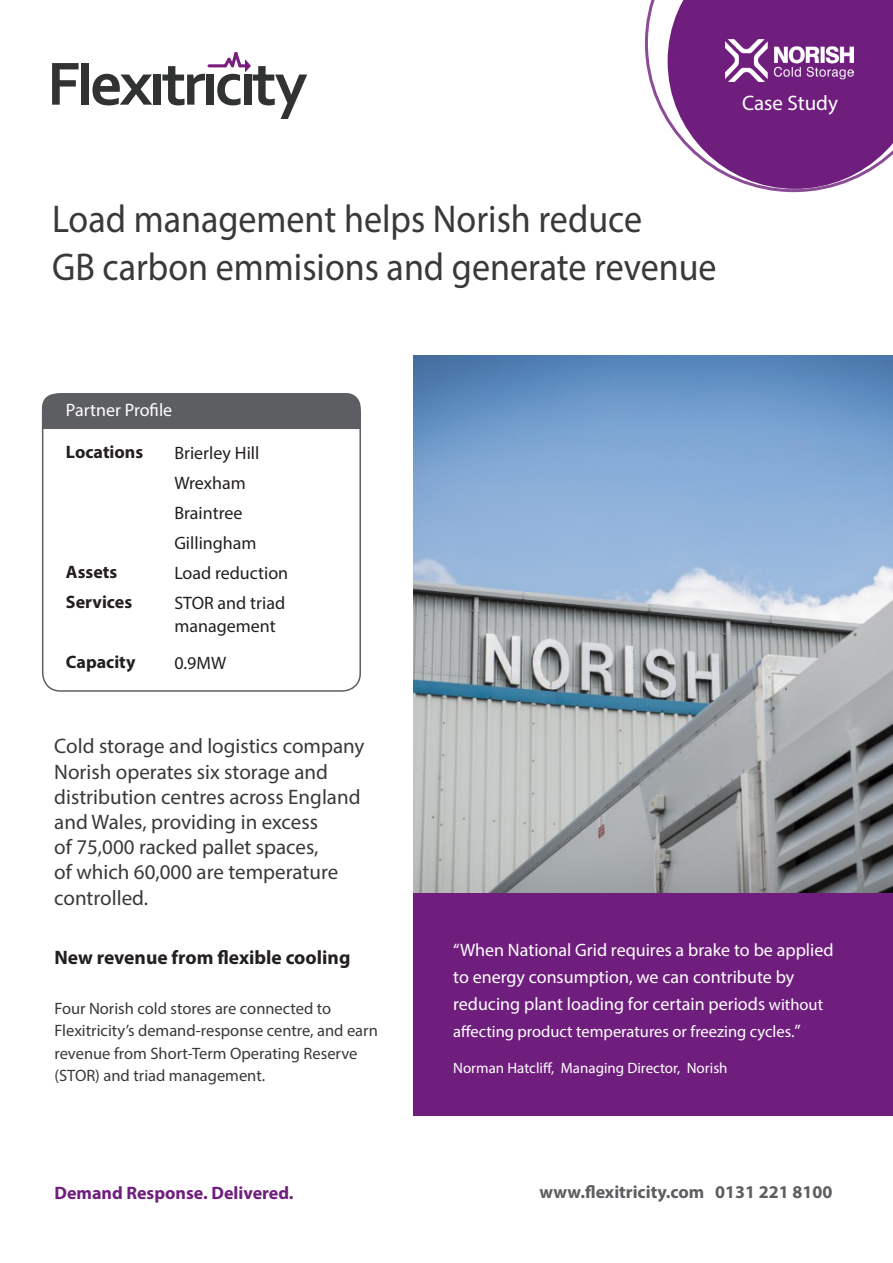
<style>
.page{position:relative;width:893px;height:1263px;background:#fff}
.page>*{position:absolute;margin:0;border:0;box-sizing:border-box;transform-origin:0 0}
.t1{font:38.85px "Myriad Pro";color:#383938;scale:.93 1}
.t2{font:21px/25.2px "Myriad Pro";color:#383938}
.t3{font:21px "Myriad Pro";color:#fff}
.t4{font:700 19.5px "Myriad Pro";color:#231f20}
.t5{font:18px/27px "Myriad Pro";color:#fff}
.t6{font:18px "Myriad Pro";color:#231f20}
.t7{font:700 18px "Myriad Pro";color:#231f20}
.t8{font:700 18px "Myriad Pro";color:#5d5e61}
.t9{font:700 18px "Myriad Pro";color:#701e7d}
.t10{font:16.5px/22.5px "Myriad Pro";color:#383938}
.t11{font:16.5px "Myriad Pro";color:#fff}
.t12{font:15px "Myriad Pro";color:#fff}
.s1{font-size:16.5px}
.s2{font-size:18px}
</style>
<div class="page">
<div style="left:413px;top:892px;width:480px;height:224px;background:#701e7d"></div>
<img style="left:413px;top:355px;width:480px;height:537px">
<svg style="left:645px;top:0;width:248px;height:192px"></svg>
<div style="left:42px;top:393px;width:319px;height:299px;border:2px solid #5d5e61;border-radius:18px"></div>
<div style="left:42px;top:393px;width:319px;height:36px;background:#5d5e61"></div>
<svg style="left:52px;top:63px;width:27px;height:42px"></svg>
<div style="left:81px;top:63px;width:8px;height:42px;background:#313232"></div>
<svg style="left:92px;top:74px;width:60px;height:31px"></svg>
<div style="left:154px;top:75px;width:7px;height:30px;background:#313232"></div>
<svg style="left:162px;top:66px;width:43px;height:39px"></svg>
<div style="left:206px;top:75px;width:8px;height:30px;background:#313232"></div>
<hr style="left:209px;top:64px;width:16px;height:3px;background:#781d7d">
<svg style="left:217px;top:52px;width:90px;height:66px"></svg>
<img style="left:726px;top:40px;width:127px;height:41px">
<p class="t3" style="left:742px;top:90px;width:97px">Case Study</p>
<p class="t1" style="left:52px;top:195px;width:636px">Load management helps Norish reduce</p>
<p class="t1" style="left:52px;top:243px;width:716px">GB carbon emmisions and generate revenue</p>
<p class="t5" style="left:66px;top:396px;width:108px">Partner Profile</p>
<p class="t7" style="left:66px;top:440px;width:79px">Locations</p>
<p class="t7" style="left:66px;top:560px;width:53px">Assets</p>
<p class="t7" style="left:66px;top:590px;width:68px">Services</p>
<p class="t7" style="left:66px;top:650px;width:71px">Capacity</p>
<p class="t6" style="left:174px;top:442px;width:87px">Brierley Hill</p>
<p class="t6" style="left:174px;top:472px;width:73px">Wrexham</p>
<p class="t6" style="left:174px;top:502px;width:70px">Braintree</p>
<p class="t6" style="left:174px;top:532px;width:84px">Gillingham</p>
<p class="t6" style="left:174px;top:562px;width:115px">Load reduction</p>
<p class="t6" style="left:174px;top:592px;width:112px">STOR and triad</p>
<p class="t6" style="left:174px;top:614px;width:103px">management</p>
<p class="t6" style="left:174px;top:652px;width:53px">0.9MW</p>
<p class="t2" style="left:54px;top:733px;width:312px">Cold storage and logistics company<br>Norish operates six storage and distribution centres across England and Wales, providing in excess<br>of 75,000 racked pallet spaces,<br>of which 60,000 are temperature controlled.</p>
<p class="t4" style="left:54px;top:945px;width:297px">New revenue from flexible cooling</p>
<p class="t10" style="left:54px;top:997px;width:325px">Four Norish cold stores are connected to Flexitricity’s demand-response centre, and earn revenue from Short-Term Operating Reserve (STOR) and triad management.</p>
<p class="t9" style="left:54px;top:1181px;width:241px">Demand Response. Delivered.</p>
<p class="t5" style="left:453px;top:937px;width:382px">“When National Grid requires a brake to be applied to energy consumption, we can contribute by</p>
<p class="t5" style="left:453px;top:991px;width:372px">reducing plant loading for certain periods <span class="s1">without</span></p>
<p class="t11" style="left:453px;top:1022px;width:349px">affecting product temperatures or freezing cycles.<span class="s2">”</span></p>
<p class="t12" style="left:453px;top:1059px;width:276px">Norman Hatcliff, Managing Director, Norish</p>
<p class="t8" style="left:540px;top:1180px;width:294px">www.flexitricity.com 0131 221 8100</p>
</div>
